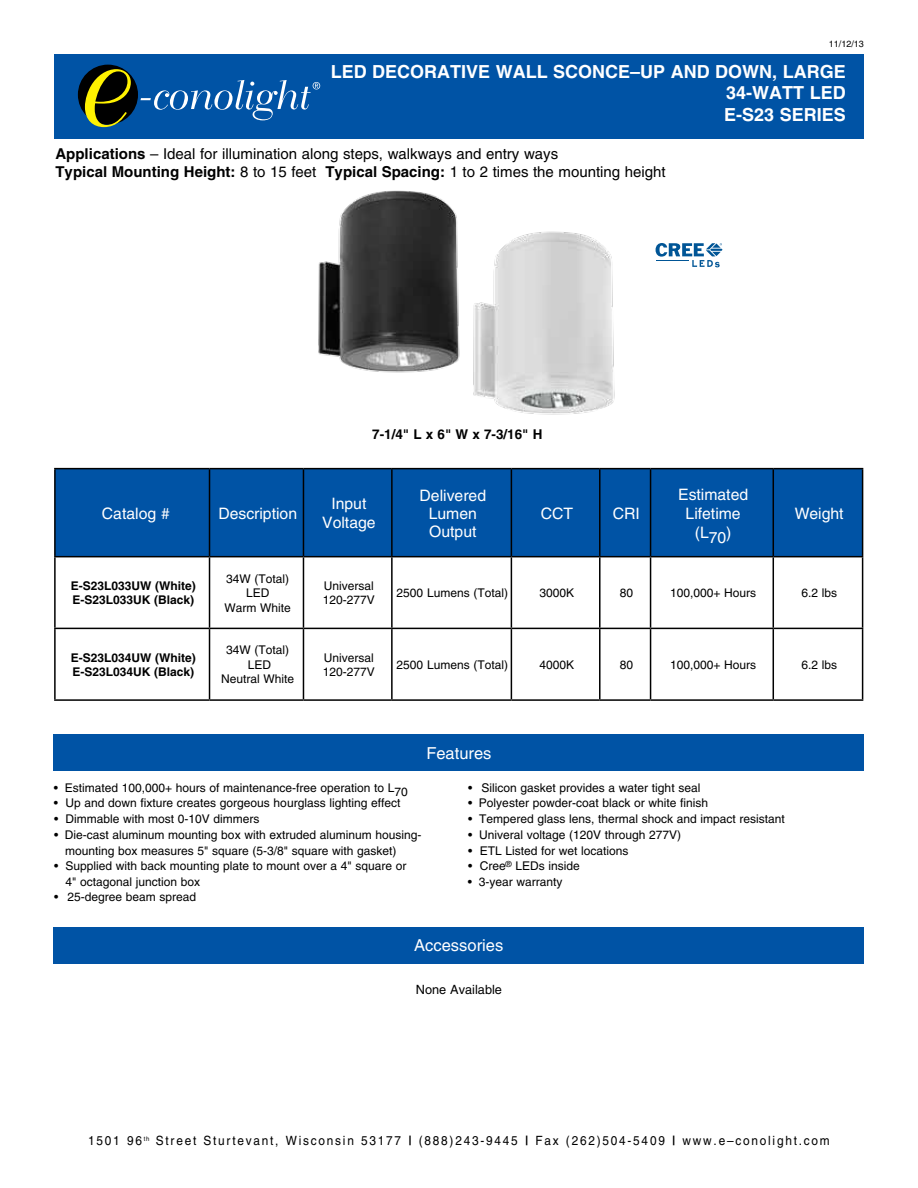
<style>
.page{position:relative;width:918px;height:1188px;background:#fff}
.page>*{position:absolute;margin:0;border:0;box-sizing:border-box;transform-origin:0 0}
.t1{font:700 18px/21.6px "Helvetica";color:#fff;text-align:justify}
.t2{font:16.5px "Helvetica";color:#fff}
.t3{font:15.75px/18.9px "Helvetica";color:#fff;text-align:center}
.t4{font:15px/18px "Helvetica";color:#000}
.t5{font:700 13.5px "Helvetica";color:#000}
.t6{font:12.75px "Helvetica";letter-spacing:.15em;color:#000;scale:.93 1}
.t7{font:12.75px "Helvetica";color:#000}
.t8{font:12px/14.4px "Helvetica";color:#000}
.t9{font:700 12px/14.4px "Helvetica";color:#000}
.t10{font:9px "Helvetica";color:#000}
.s1{font-weight:700}
</style>
<div class="page">
<div style="left:54px;top:54px;width:810px;height:85px;background:#0053a5"></div>
<div style="left:79px;top:65px;width:58px;height:59px;background:#000;border-radius:50%"></div>
<div style="left:78px;top:65px;width:60px;height:60px;border:2px solid #000;border-radius:50%"></div>
<svg style="left:85px;top:69px;width:46px;height:58px"></svg>
<svg style="left:141px;top:80px;width:179px;height:40px"></svg>
<div style="left:56px;top:469px;width:806px;height:87px;background:#0053a5"></div>
<svg style="left:56px;top:557px;width:806px;height:142px"></svg>
<hr style="left:54px;top:468px;width:156px;height:1px;background:#000">
<hr style="left:54px;top:469px;width:2px;height:87px;background:#000">
<hr style="left:210px;top:468px;width:93px;height:1px;background:#000">
<hr style="left:209px;top:469px;width:1px;height:87px;background:#000">
<hr style="left:303px;top:468px;width:89px;height:1px;background:#000">
<hr style="left:303px;top:469px;width:1px;height:87px;background:#000">
<hr style="left:392px;top:468px;width:119px;height:1px;background:#000">
<hr style="left:391px;top:469px;width:2px;height:87px;background:#000">
<hr style="left:511px;top:468px;width:89px;height:1px;background:#000">
<hr style="left:511px;top:469px;width:1px;height:87px;background:#000">
<hr style="left:600px;top:468px;width:51px;height:1px;background:#000">
<hr style="left:599px;top:469px;width:2px;height:87px;background:#000">
<hr style="left:651px;top:468px;width:122px;height:1px;background:#000">
<hr style="left:650px;top:469px;width:1px;height:87px;background:#000">
<hr style="left:773px;top:468px;width:90px;height:1px;background:#000">
<hr style="left:773px;top:469px;width:1px;height:87px;background:#000">
<hr style="left:862px;top:469px;width:1px;height:87px;background:#000">
<hr style="left:54px;top:556px;width:156px;height:1px;background:#000">
<hr style="left:54px;top:557px;width:2px;height:71px;background:#000">
<hr style="left:210px;top:556px;width:93px;height:1px;background:#000">
<hr style="left:209px;top:557px;width:1px;height:71px;background:#000">
<hr style="left:303px;top:556px;width:89px;height:1px;background:#000">
<hr style="left:303px;top:557px;width:1px;height:71px;background:#000">
<hr style="left:392px;top:556px;width:119px;height:1px;background:#000">
<hr style="left:391px;top:557px;width:2px;height:71px;background:#000">
<hr style="left:511px;top:556px;width:89px;height:1px;background:#000">
<hr style="left:511px;top:557px;width:1px;height:71px;background:#000">
<hr style="left:600px;top:556px;width:51px;height:1px;background:#000">
<hr style="left:599px;top:557px;width:2px;height:71px;background:#000">
<hr style="left:651px;top:556px;width:122px;height:1px;background:#000">
<hr style="left:650px;top:557px;width:1px;height:71px;background:#000">
<hr style="left:773px;top:556px;width:90px;height:1px;background:#000">
<hr style="left:773px;top:557px;width:1px;height:71px;background:#000">
<hr style="left:862px;top:557px;width:1px;height:71px;background:#000">
<hr style="left:54px;top:628px;width:156px;height:1px;background:#000">
<hr style="left:54px;top:629px;width:2px;height:70px;background:#000">
<hr style="left:210px;top:628px;width:93px;height:1px;background:#000">
<hr style="left:209px;top:629px;width:1px;height:70px;background:#000">
<hr style="left:303px;top:628px;width:89px;height:1px;background:#000">
<hr style="left:303px;top:629px;width:1px;height:70px;background:#000">
<hr style="left:392px;top:628px;width:119px;height:1px;background:#000">
<hr style="left:391px;top:629px;width:2px;height:70px;background:#000">
<hr style="left:511px;top:628px;width:89px;height:1px;background:#000">
<hr style="left:511px;top:629px;width:1px;height:70px;background:#000">
<hr style="left:600px;top:628px;width:51px;height:1px;background:#000">
<hr style="left:599px;top:629px;width:2px;height:70px;background:#000">
<hr style="left:651px;top:628px;width:122px;height:1px;background:#000">
<hr style="left:650px;top:629px;width:1px;height:70px;background:#000">
<hr style="left:773px;top:628px;width:90px;height:1px;background:#000">
<hr style="left:773px;top:629px;width:1px;height:70px;background:#000">
<hr style="left:862px;top:629px;width:1px;height:70px;background:#000">
<hr style="left:54px;top:699px;width:156px;height:2px;background:#000">
<hr style="left:210px;top:699px;width:93px;height:2px;background:#000">
<hr style="left:303px;top:699px;width:89px;height:2px;background:#000">
<hr style="left:392px;top:699px;width:119px;height:2px;background:#000">
<hr style="left:511px;top:699px;width:89px;height:2px;background:#000">
<hr style="left:600px;top:699px;width:51px;height:2px;background:#000">
<hr style="left:651px;top:699px;width:122px;height:2px;background:#000">
<hr style="left:773px;top:699px;width:90px;height:2px;background:#000">
<div style="left:54px;top:734px;width:810px;height:37px;background:#0053a5"></div>
<div style="left:54px;top:927px;width:810px;height:36px;background:#0053a5"></div>
<svg style="left:656px;top:243px;width:67px;height:24px"></svg>
<hr style="left:656px;top:260px;width:33px;height:1px;background:#005596">
<img style="left:318px;top:190px;width:140px;height:183px">
<img style="left:458px;top:231px;width:157px;height:184px">
<p class="t10" style="left:829px;top:39px;width:37px">11/12/13</p>
<h1 class="t1" style="left:724px;top:60px;width:123px;text-indent:-393px">LED DECORATIVE WALL SCONCE–UP AND DOWN, LARGE 34-WATT LED E-S23 SERIES</h1>
<p class="t4" style="left:56px;top:144px;width:612px"><span class="s1">Applications</span> – Ideal for illumination along steps, walkways and entry ways<br><span class="s1">Typical Mounting Height:</span> 8 to 15 feet <span class="s1">Typical Spacing:</span> 1 to 2 times the mounting height</p>
<p class="t5" style="left:372px;top:426px;width:172px">7-1/4" L x 6" W x 7-3/16" H</p>
<h3 class="t3" style="left:102px;top:504px;width:69px">Catalog #</h3>
<h3 class="t3" style="left:218px;top:504px;width:80px">Description</h3>
<h3 class="t3" style="left:322px;top:494px;width:55px">Input<br>Voltage</h3>
<h3 class="t3" style="left:420px;top:486px;width:68px;line-height:18px">Delivered<br>Lumen<br>Output</h3>
<h3 class="t3" style="left:541px;top:504px;width:34px">CCT</h3>
<h3 class="t3" style="left:613px;top:504px;width:29px">CRI</h3>
<h3 class="t3" style="left:678px;top:485px;width:72px">Estimated<br>Lifetime (L70)</h3>
<h3 class="t3" style="left:795px;top:504px;width:51px">Weight</h3>
<p class="t9" style="left:71px;top:578px;width:127px">E-S23L033UW (White)<br>E-S23L033UK (Black)</p>
<p class="t8" style="left:225px;top:571px;width:68px;text-align:center">34W (Total)<br>LED<br>Warm White</p>
<p class="t8" style="left:323px;top:579px;width:54px">Universal<br>120-277V</p>
<p class="t8" style="left:397px;top:586px;width:113px">2500 Lumens (Total)</p>
<p class="t8" style="left:539px;top:586px;width:36px">3000K</p>
<p class="t8" style="left:620px;top:586px;width:15px">80</p>
<p class="t8" style="left:670px;top:586px;width:88px">100,000+ Hours</p>
<p class="t8" style="left:801px;top:586px;width:37px">6.2 lbs</p>
<p class="t9" style="left:71px;top:650px;width:127px">E-S23L034UW (White)<br>E-S23L034UK (Black)</p>
<p class="t8" style="left:221px;top:643px;width:75px;text-align:center">34W (Total)<br>LED<br>Neutral White</p>
<p class="t8" style="left:323px;top:650px;width:54px">Universal<br>120-277V</p>
<p class="t8" style="left:397px;top:657px;width:113px">2500 Lumens (Total)</p>
<p class="t8" style="left:539px;top:657px;width:36px">4000K</p>
<p class="t8" style="left:620px;top:657px;width:15px">80</p>
<p class="t8" style="left:670px;top:657px;width:88px">100,000+ Hours</p>
<p class="t8" style="left:801px;top:657px;width:37px">6.2 lbs</p>
<h2 class="t2" style="left:426px;top:744px;width:67px">Features</h2>
<p class="t8" style="left:54px;top:780px;width:355px">• Estimated 100,000+ hours of maintenance-free operation to L70</p>
<p class="t8" style="left:54px;top:796px;width:348px">• Up and down fixture creates gorgeous hourglass lighting effect</p>
<p class="t8" style="left:54px;top:812px;width:207px">• Dimmable with most 0-10V dimmers</p>
<p class="t8" style="left:65px;top:827px;width:358px;line-height:15.8px;text-indent:-11px">• Die-cast aluminum mounting box with extruded aluminum housing&shy;mounting box measures 5" square (5-3/8" square with gasket)</p>
<p class="t8" style="left:66px;top:858px;width:342px;line-height:15.8px;text-indent:-12px">• Supplied with back mounting plate to mount over a 4" square or<br>4" octagonal junction box</p>
<p class="t8" style="left:54px;top:889px;width:144px">• 25-degree beam spread</p>
<p class="t8" style="left:468px;top:780px;width:234px">• Silicon gasket provides a water tight seal</p>
<p class="t8" style="left:468px;top:796px;width:241px">• Polyester powder-coat black or white finish</p>
<p class="t8" style="left:468px;top:812px;width:318px">• Tempered glass lens, thermal shock and impact resistant</p>
<p class="t8" style="left:468px;top:827px;width:215px">• Univeral voltage (120V through 277V)</p>
<p class="t8" style="left:468px;top:843px;width:162px">• ETL Listed for wet locations</p>
<p class="t8" style="left:468px;top:859px;width:113px">• Cree<sup>®</sup> LEDs inside</p>
<p class="t8" style="left:468px;top:875px;width:96px">• 3-year warranty</p>
<h2 class="t2" style="left:414px;top:936px;width:90px">Accessories</h2>
<p class="t7" style="left:416px;top:982px;width:88px">None Available</p>
<p class="t6" style="left:88px;top:1134px;width:799px">1501 96 <sup>th</sup> Street Sturtevant, Wisconsin 53177 <span class="s1">|</span> (888)243-9445 <span class="s1">|</span> Fax (262)504-5409 <span class="s1">|</span> www.e–conolight.com</p>
</div>
